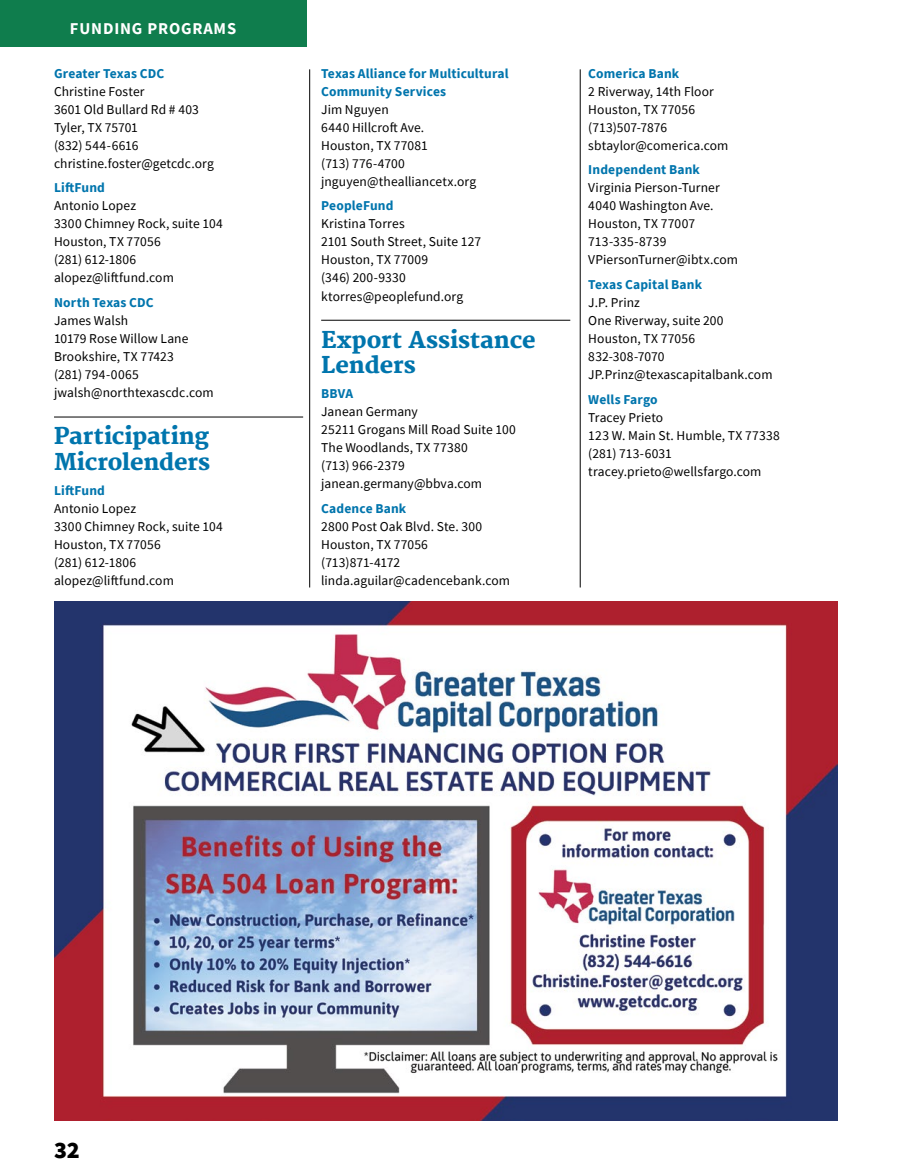
<style>
.page{position:relative;width:905px;height:1175px;background:#fff}
.page>*{position:absolute;margin:0;border:0;box-sizing:border-box;transform-origin:0 0}
.t1{font:900 24px "Source Sans Pro";color:#000}
.t2{font:800 22.5px/25.5px "Merriweather";letter-spacing:-.005em;color:#0075ad}
.t3{font:700 16.5px "Source Sans Pro";letter-spacing:.05em;color:#fff}
.t4{font:13.5px/18px "Source Sans Pro";letter-spacing:.005em;color:#000}
.t5{font:700 13.5px/18px "Source Sans Pro";letter-spacing:.01em;color:#0075ad}
</style>
<div class="page">
<div style="left:0;top:0;width:306px;height:46px;background:#0f7d4d"></div>
<img style="left:54px;top:601px;width:783px;height:519px">
<hr style="left:54px;top:416px;width:249px;height:1px;background:#000">
<hr style="left:321px;top:320px;width:249px;height:1px;background:#000">
<hr style="left:580px;top:69px;width:1px;height:518px;background:#000">
<hr style="left:309px;top:69px;width:1px;height:518px;background:#000">
<p class="t3" style="left:70px;top:17px;width:168px">FUNDING PROGRAMS</p>
<p class="t5" style="left:54px;top:64px;width:112px">Greater Texas CDC</p>
<p class="t4" style="left:54px;top:82px;width:161px">Christine Foster<br>3601 Old Bullard Rd # 403<br>Tyler, TX 75701<br>(832) 544-6616 christine.foster@getcdc.org</p>
<p class="t5" style="left:54px;top:179px;width:52px">LiftFund</p>
<p class="t4" style="left:54px;top:197px;width:170px">Antonio Lopez<br>3300 Chimney Rock, suite 104<br>Houston, TX 77056<br>(281) 612-1806 alopez@liftfund.com</p>
<p class="t5" style="left:54px;top:293px;width:101px">North Texas CDC</p>
<p class="t4" style="left:54px;top:312px;width:161px">James Walsh<br>10179 Rose Willow Lane<br>Brookshire, TX 77423<br>(281) 794-0065 jwalsh@northtexascdc.com</p>
<h2 class="t2" style="left:54px;top:424px;width:158px">Participating<br>Microlenders</h2>
<p class="t5" style="left:54px;top:481px;width:52px">LiftFund</p>
<p class="t4" style="left:54px;top:499px;width:170px">Antonio Lopez<br>3300 Chimney Rock, suite 104<br>Houston, TX 77056<br>(281) 612-1806 alopez@liftfund.com</p>
<p class="t5" style="left:321px;top:64px;width:189px">Texas Alliance for Multicultural<br>Community Services</p>
<p class="t4" style="left:321px;top:100px;width:156px">Jim Nguyen<br>6440 Hillcroft Ave.<br>Houston, TX 77081<br>(713) 776-4700 jnguyen@thealliancetx.org</p>
<p class="t5" style="left:321px;top:197px;width:74px">PeopleFund</p>
<p class="t4" style="left:321px;top:215px;width:161px">Kristina Torres<br>2101 South Street, Suite 127<br>Houston, TX 77009<br>(346) 200-9330 ktorres@peoplefund.org</p>
<h2 class="t2" style="left:321px;top:328px;width:216px">Export Assistance<br>Lenders</h2>
<p class="t5" style="left:321px;top:384px;width:33px">BBVA</p>
<p class="t4" style="left:321px;top:402px;width:196px">Janean Germany<br>25211 Grogans Mill Road Suite 100<br>The Woodlands, TX 77380<br>(713) 966-2379 janean.germany@bbva.com</p>
<p class="t5" style="left:321px;top:499px;width:87px">Cadence Bank</p>
<p class="t4" style="left:321px;top:517px;width:190px">2800 Post Oak Blvd. Ste. 300<br>Houston, TX 77056 (713)871-4172 linda.aguilar@cadencebank.com</p>
<p class="t5" style="left:588px;top:64px;width:92px">Comerica Bank</p>
<p class="t4" style="left:588px;top:82px;width:142px">2 Riverway, 14th Floor<br>Houston, TX 77056 (713)507-7876 sbtaylor@comerica.com</p>
<p class="t5" style="left:588px;top:161px;width:113px">Independent Bank</p>
<p class="t4" style="left:588px;top:179px;width:151px">Virginia Pierson-Turner<br>4040 Washington Ave.<br>Houston, TX 77007<br>713-335-8739<br>VPiersonTurner@ibtx.com</p>
<p class="t5" style="left:588px;top:275px;width:115px">Texas Capital Bank</p>
<p class="t4" style="left:588px;top:294px;width:186px">J.P. Prinz<br>One Riverway, suite 200<br>Houston, TX 77056<br>832-308-7070<br>JP.Prinz@texascapitalbank.com</p>
<p class="t5" style="left:588px;top:390px;width:71px">Wells Fargo</p>
<p class="t4" style="left:588px;top:408px;width:193px">Tracey Prieto<br>123 W. Main St. Humble, TX 77338 (281) 713-6031 tracey.prieto@wellsfargo.com</p>
<h1 class="t1" style="left:54px;top:1133px;width:27px">32</h1>
</div>
